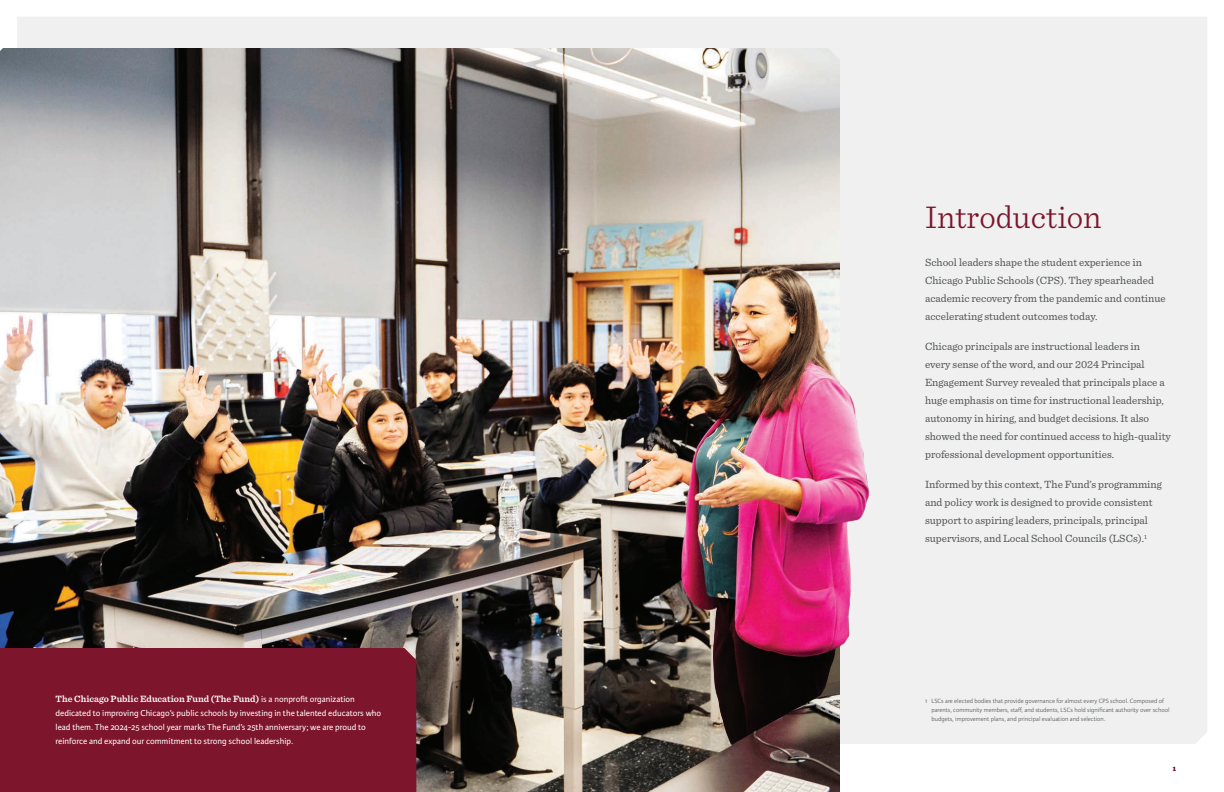
<style>
.page{position:relative;width:1224px;height:792px;background:#fff}
.page>*{position:absolute;margin:0;border:0;box-sizing:border-box;transform-origin:0 0}
.t1{font:300 33px "Sentinel";color:#7d152c}
.t2{font:11px/18px "Sentinel";color:#4d5154}
.t3{font:600 9.5px "Sentinel";color:#fff}
.t4{font:9px/14px "Karmina Sans";color:#fff}
.t5{font:300 6.5px/9px "Karmina Sans";color:#4d5154}
.t6{font:700 6.5px "Sentinel";color:#7d152c}
.s1{font-family:"Karmina Sans";font-weight:400;font-size:9px}
</style>
<div class="page">
<div style="left:17px;top:17px;width:1190px;height:727px;background:#f0f0f0"></div>
<img style="left:0;top:48px;width:612px;height:744px">
<img style="left:612px;top:48px;width:269px;height:744px">
<div style="left:0;top:648px;width:416px;height:144px;background:#7d152c"></div>
<p class="t3" style="left:56px;top:691px;width:301px">The Chicago Public Education Fund (The Fund) <span class="s1">is a nonprofit organization</span></p>
<p class="t4" style="left:56px;top:706px;width:327px">dedicated to improving Chicago’s public schools by investing in the talented educators who lead them. The 2024-25 school year marks The Fund’s 25th anniversary; we are proud to reinforce and expand our commitment to strong school leadership.</p>
<h1 class="t1" style="left:925px;top:193px;width:178px">Introduction</h1>
<p class="t2" style="left:925px;top:253px;width:242px">School leaders shape the student experience in Chicago Public Schools (CPS). They spearheaded academic recovery from the pandemic and continue accelerating student outcomes today.</p>
<p class="t2" style="left:925px;top:337px;width:247px">Chicago principals are instructional leaders in<br>every sense of the word, and our 2024 Principal Engagement Survey revealed that principals place a huge emphasis on time for instructional leadership, autonomy in hiring, and budget decisions. It also showed the need for continued access to high-quality professional development opportunities.</p>
<p class="t2" style="left:925px;top:475px;width:238px">Informed by this context, The Fund’s programming and policy work is designed to provide consistent support to aspiring leaders, principals, principal supervisors, and Local School Councils (LSCs).<sup>1</sup></p>
<p class="t5" style="left:931px;top:697px;width:240px;text-indent:-6px">1 LSCs are elected bodies that provide governance for almost every CPS school. Composed of parents, community members, staff, and students, LSCs hold significant authority over school budgets, improvement plans, and principal evaluation and selection.</p>
<p class="t6" style="left:1173px;top:763px;width:5px">1</p>
</div>
